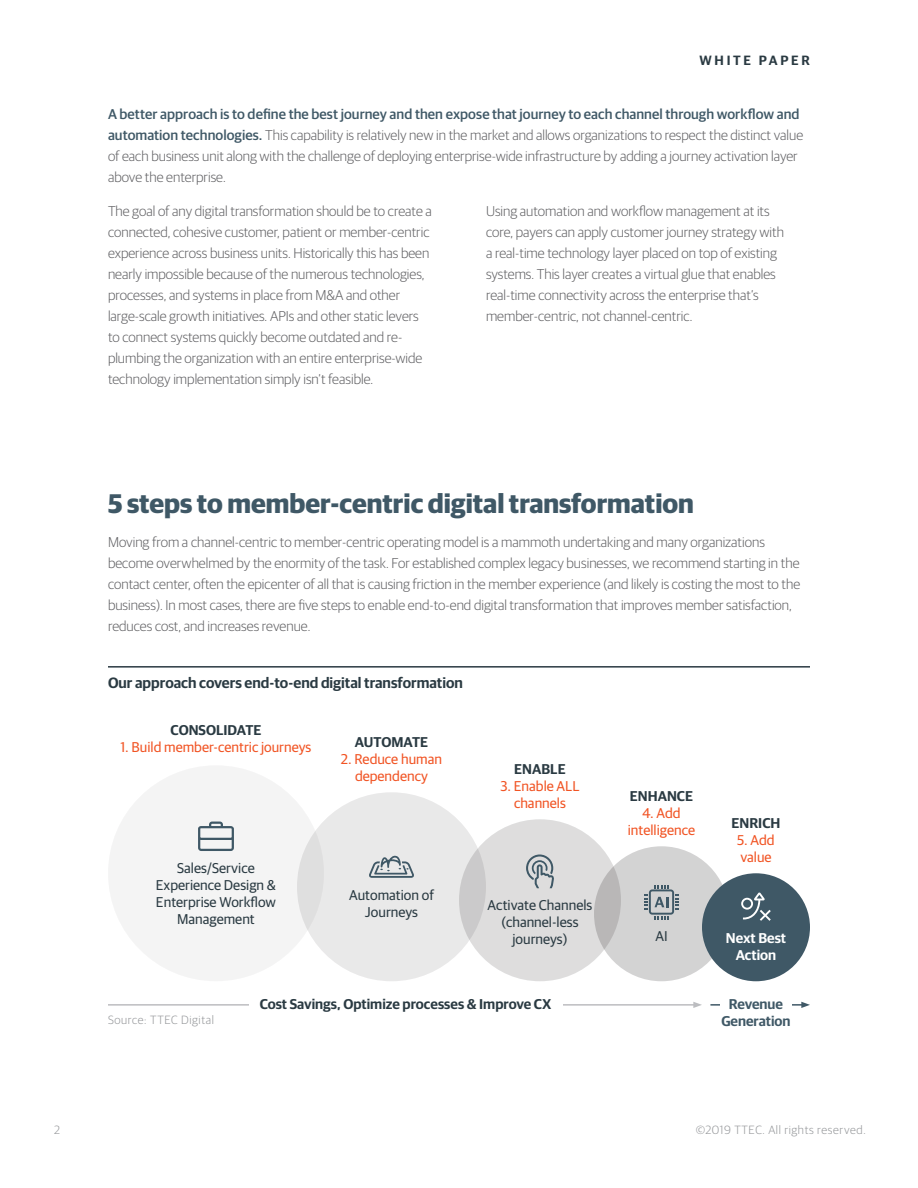
<style>
.page{position:relative;width:918px;height:1188px;background:#fff}
.page>*{position:absolute;margin:0;border:0;box-sizing:border-box;transform-origin:0 0}
.body_-_header{font:700 27px "Guardian Sans";color:#3f5866}
.Chart_header{font:600 15px "Guardian Sans";color:#2a3a42}
.body{font:300 14.25px/21px "Guardian Sans";color:#5f5f62}
.t1{font:14.25px/17.1px "Guardian Sans";color:#2a3a42;text-align:center}
.t2{font:14.25px/17.1px "Guardian Sans";color:#f15424;text-align:center}
.t3{font:600 14.25px "Guardian Sans";color:#2a3a42}
.t4{font:600 14.25px/17.1px "Guardian Sans";color:#3f5866;text-align:center}
.t5{font:600 14.25px/17.1px "Guardian Sans";color:#fff;text-align:center}
.t6{font:600 13.5px "Guardian Sans";letter-spacing:.2em;color:#2a3a42}
.source{font:300 12px "Guardian Sans";letter-spacing:.05em;color:#939598}
.s1{font-weight:500;color:#3f5866}
</style>
<div class="page">
<div style="left:108px;top:765px;width:216px;height:216px;background:#f4f4f4;border-radius:50%"></div>
<div style="left:297px;top:792px;width:189px;height:189px;background:#e9e9e9;border-radius:50%"></div>
<div style="left:459px;top:819px;width:162px;height:162px;background:linear-gradient(to right,#d5d4d4,#e3e2e2);border-radius:50%"></div>
<svg style="left:594px;top:846px;width:135px;height:135px;background:#cfcfcf"></svg>
<div style="left:702px;top:873px;width:108px;height:108px;background:#3f5866;border-radius:50%"></div>
<hr style="left:108px;top:666px;width:702px;height:2px;background:#2a3a42">
<svg style="left:645px;top:885px;width:33px;height:34px"></svg>
<svg style="left:741px;top:893px;width:30px;height:28px"></svg>
<svg style="left:198px;top:822px;width:36px;height:29px"></svg>
<svg style="left:369px;top:856px;width:45px;height:22px"></svg>
<svg style="left:526px;top:854px;width:28px;height:34px"></svg>
<hr style="left:108px;top:1004px;width:588px;height:2px;background:#bcbdc0">
<svg style="left:693px;top:1002px;width:9px;height:6px"></svg>
<div style="left:249px;top:997px;width:313px;height:12px;background:#fff"></div>
<hr style="left:710px;top:1004px;width:94px;height:2px;background:#3f5866">
<svg style="left:801px;top:1002px;width:9px;height:6px"></svg>
<div style="left:720px;top:997px;width:72px;height:46px;background:#fff"></div>
<p class="t6" style="left:700px;top:50px;width:112px">WHITE PAPER</p>
<p class="body" style="left:108px;top:103px;width:697px"><span class="s1">A better approach is to define the best journey and then expose that journey to each channel through workflow and automation technologies.</span> This capability is relatively new in the market and allows organizations to respect the distinct value of each business unit along with the challenge of deploying enterprise-wide infrastructure by adding a journey activation layer above the enterprise.</p>
<p class="body" style="left:108px;top:200px;width:325px">The goal of any digital transformation should be to create a connected, cohesive customer, patient or member-centric experience across business units. Historically this has been nearly impossible because of the numerous technologies, processes, and systems in place from M&amp;A and other large-scale growth initiatives. APIs and other static levers to connect systems quickly become outdated and re&shy;plumbing the organization with an entire enterprise-wide technology implementation simply isn’t feasible.</p>
<p class="body" style="left:486px;top:200px;width:300px">Using automation and workflow management at its core, payers can apply customer journey strategy with a real-time technology layer placed on top of existing systems. This layer creates a virtual glue that enables real-time connectivity across the enterprise that’s member-centric, not channel-centric.</p>
<p class="body_-_header" style="left:108px;top:483px;width:587px">5 steps to member-centric digital transformation</p>
<p class="body" style="left:108px;top:531px;width:694px">Moving from a channel-centric to member-centric operating model is a mammoth undertaking and many organizations become overwhelmed by the enormity of the task. For established complex legacy businesses, we recommend starting in the contact center, often the epicenter of all that is causing friction in the member experience (and likely is costing the most to the business). In most cases, there are five steps to enable end-to-end digital transformation that improves member satisfaction, reduces cost, and increases revenue.</p>
<p class="Chart_header" style="left:108px;top:672px;width:357px">Our approach covers end-to-end digital transformation</p>
<p class="t3" style="left:171px;top:720px;width:92px">CONSOLIDATE</p>
<p class="t2" style="left:121px;top:738px;width:192px">1. Build member-centric journeys</p>
<p class="t3" style="left:355px;top:732px;width:75px">AUTOMATE</p>
<p class="t2" style="left:341px;top:750px;width:103px">2. Reduce human dependency</p>
<p class="t3" style="left:514px;top:759px;width:53px">ENABLE</p>
<p class="t2" style="left:501px;top:777px;width:80px">3. Enable ALL channels</p>
<p class="t3" style="left:630px;top:786px;width:65px">ENHANCE</p>
<p class="t2" style="left:628px;top:804px;width:69px">4. Add intelligence</p>
<p class="t3" style="left:732px;top:813px;width:50px">ENRICH</p>
<p class="t2" style="left:737px;top:831px;width:39px;text-align:left">5. Add value</p>
<p class="t1" style="left:156px;top:858px;width:122px">Sales/Service<br>Experience Design &amp;<br>Enterprise Workflow<br>Management</p>
<p class="t1" style="left:349px;top:885px;width:86px">Automation of<br>Journeys</p>
<p class="t1" style="left:488px;top:895px;width:106px">Activate Channels (channel-less journeys)</p>
<p class="t1" style="left:655px;top:926px;width:14px">AI</p>
<p class="t5" style="left:726px;top:928px;width:62px">Next Best<br>Action</p>
<p class="source" style="left:108px;top:1012px;width:107px">Source: TTEC Digital</p>
<p class="t3" style="left:260px;top:993px;width:293px">Cost Savings, Optimize processes &amp; Improve CX</p>
<p class="t4" style="left:721px;top:994px;width:71px">Revenue<br>Generation</p>
<p class="source" style="left:54px;top:1122px;width:7px">2</p>
<p class="source" style="left:696px;top:1122px;width:171px">©2019 TTEC. All rights reserved.</p>
</div>
